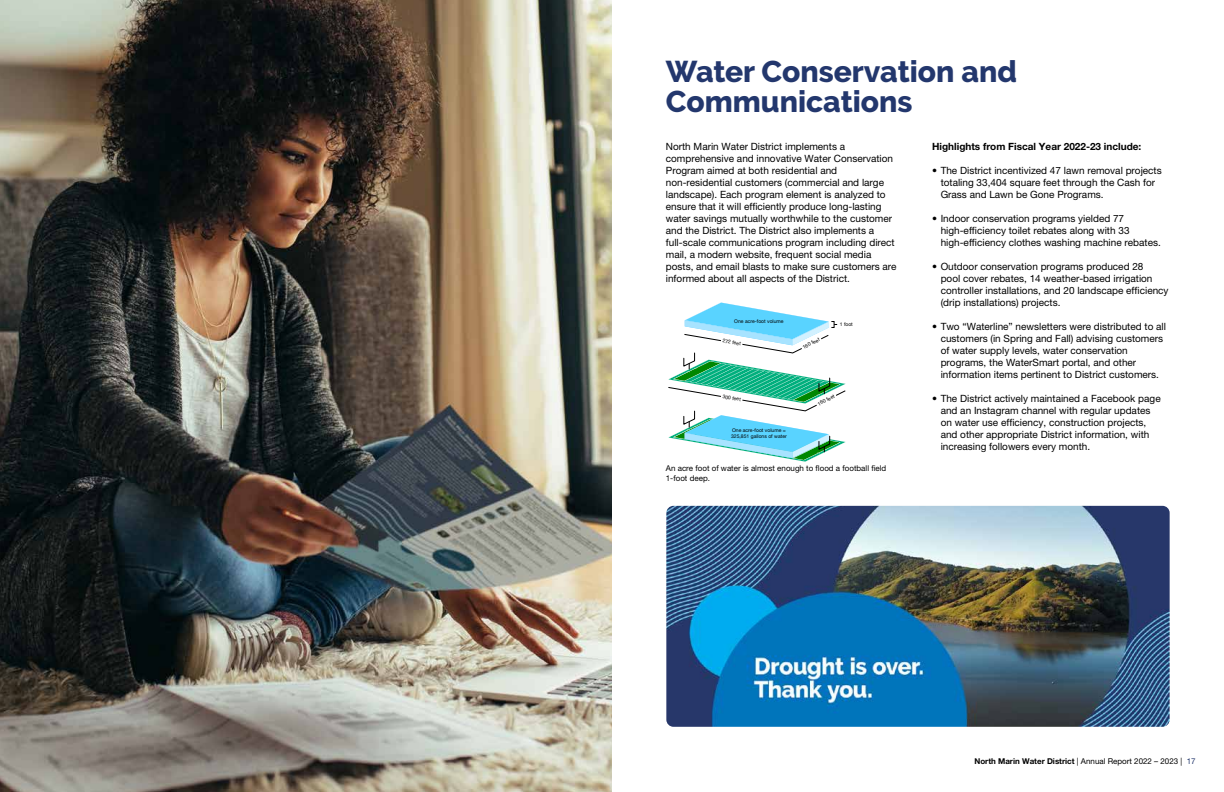
<style>
.page{position:relative;width:1224px;height:792px;background:#fff}
.page>*{position:absolute;margin:0;border:0;box-sizing:border-box;transform-origin:0 0}
.t1{font:800 30px/30px "Raleway";color:#23376d}
.t2{font:10px/12px "Helvetica Neue LT Pro";color:#000}
.t3{font:700 10px "Helvetica Neue LT Pro";color:#000}
.t4{font:8px/9.6px "Helvetica Neue LT Pro";color:#000}
.t5{font:700 8px "Helvetica Neue LT Pro";color:#000}
.t6{font:5.1px/6.1px "Helvetica Neue LT Pro";color:#000}
.s1{font-weight:400}
.s2{font-weight:400;color:#23376d}
</style>
<div class="page">
<img style="left:0;top:0;width:612px;height:792px">
<svg style="left:668px;top:302px;width:178px;height:160px"></svg>
<img style="left:666px;top:506px;width:504px;height:221px">
<h1 class="t1" style="left:666px;top:57px;width:353px">Water Conservation and<br>Communications</h1>
<p class="t2" style="left:666px;top:140px;width:232px">North Marin Water District implements a comprehensive and innovative Water Conservation Program aimed at both residential and non-residential customers (commercial and large landscape). Each program element is analyzed to ensure that it will efficiently produce long-lasting water savings mutually worthwhile to the customer and the District. The District also implements a full-scale communications program including direct mail, a modern website, frequent social media posts, and email blasts to make sure customers are informed about all aspects of the District.</p>
<p class="t6" style="left:734px;top:319px;width:51px">One acre-foot volume</p>
<p class="t6" style="left:840px;top:321px;width:15px">1 foot</p>
<p class="t6" style="left:723px;top:338px;width:20px;rotate:9deg">272 feet</p>
<p class="t6" style="left:802px;top:344px;width:20px;rotate:-26deg">160 feet</p>
<p class="t3" style="left:932px;top:140px;width:211px">Highlights from Fiscal Year 2022-23 include:</p>
<p class="t2" style="left:941px;top:164px;width:223px;text-indent:-8px">• The District incentivized 47 lawn removal projects totaling 33,404 square feet through the Cash for<br>Grass and Lawn be Gone Programs.</p>
<p class="t2" style="left:941px;top:212px;width:222px;text-indent:-8px">• Indoor conservation programs yielded 77 high-efficiency toilet rebates along with 33 high-efficiency clothes washing machine rebates.</p>
<p class="t2" style="left:941px;top:260px;width:229px;text-indent:-8px">• Outdoor conservation programs produced 28<br>pool cover rebates, 14 weather-based irrigation controller installations, and 20 landscape efficiency (drip installations) projects.</p>
<p class="t2" style="left:941px;top:320px;width:227px;text-indent:-8px">• Two “Waterline” newsletters were distributed to all customers (in Spring and Fall) advising customers of water supply levels, water conservation programs, the WaterSmart portal, and other information items pertinent to District customers.</p>
<p class="t2" style="left:941px;top:392px;width:222px;text-indent:-8px">• The District actively maintained a Facebook page and an Instagram channel with regular updates on water use efficiency, construction projects, and other appropriate District information, with increasing followers every month.</p>
<p class="t6" style="left:723px;top:393px;width:20px;rotate:9deg">300 feet</p>
<p class="t6" style="left:817px;top:401px;width:20px;rotate:-26deg">160 feet</p>
<p class="t6" style="left:731px;top:427px;width:57px">One acre-foot volume =<br>325,851 gallons of water</p>
<p class="t4" style="left:666px;top:464px;width:222px">An acre foot of water is almost enough to flood a football field<br>1-foot deep.</p>
<p class="t5" style="left:974px;top:756px;width:223px">North Marin Water District <span class="s1">| Annual Report 2022 – 2023 |</span> <span class="s2">17</span></p>
</div>
